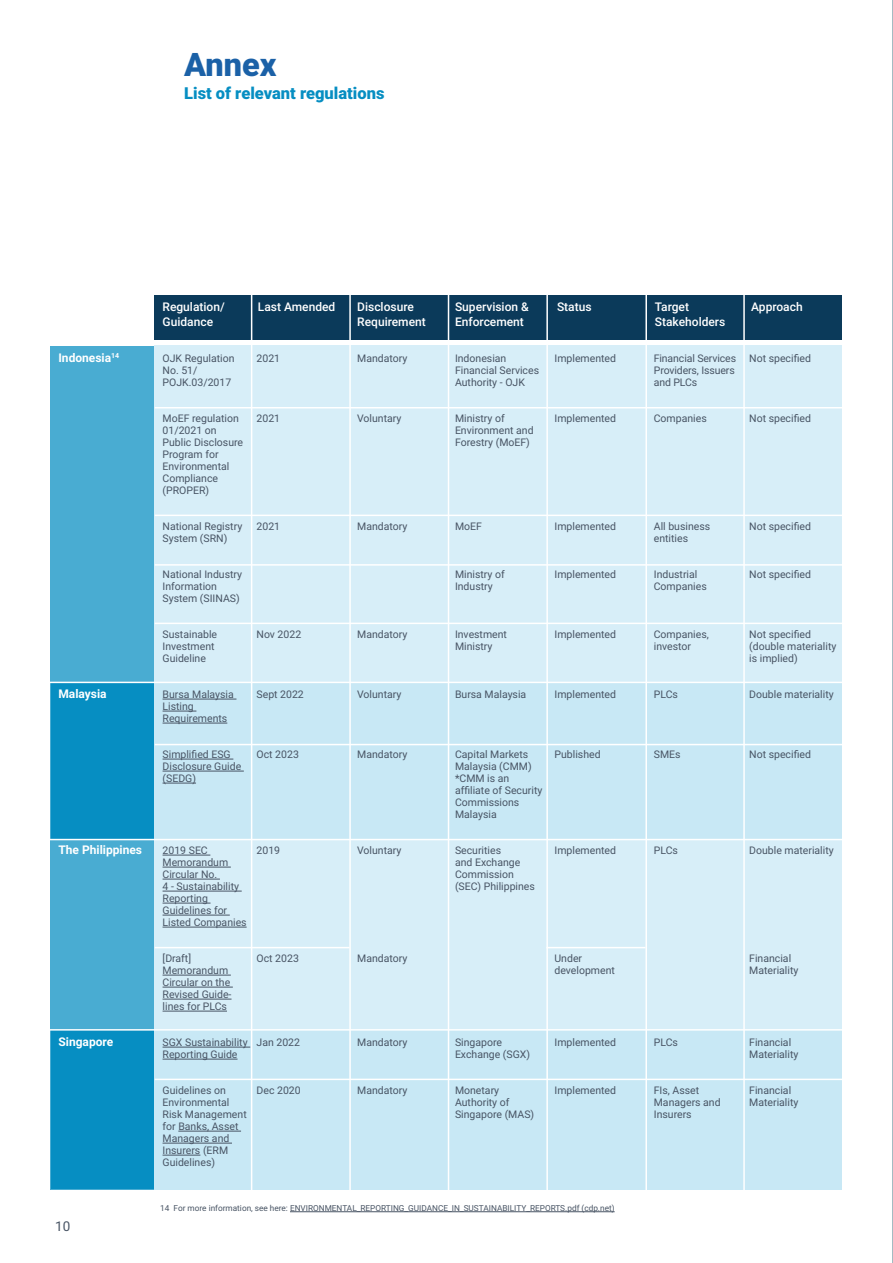
<style>
.page{position:relative;width:893px;height:1263px;background:#fff}
.page>*{position:absolute;margin:0;border:0;box-sizing:border-box;transform-origin:0 0}
.t1{font:900 32.4px "Roboto";color:#1b61a7}
.t2{font:900 16.5px "Roboto";color:#068ec2}
.t3{font:13.5px "Roboto";color:#485464}
.t4{font:500 12px/15px "Roboto";color:#fff}
.t5{font:700 12px "Roboto";color:#fff}
.t6{font:10.5px/12px "Roboto";color:#485464}
.t7{font:8.25px "Roboto";color:#485464}
</style>
<div class="page">
<div style="left:50px;top:346px;width:111px;height:843px;background:#49acd2"></div>
<div style="left:51px;top:682px;width:111px;height:156px;background:#068ec2"></div>
<div style="left:51px;top:1030px;width:111px;height:158px;background:#068ec2"></div>
<div style="left:154px;top:295px;width:688px;height:44px;background:#0b3a5a"></div>
<hr style="left:892px;top:0;width:1px;height:1263px;background:#a4bbc2">
<hr style="left:290px;top:1211px;width:325px;height:1px;background:#485464">
<div style="left:154px;top:346px;width:688px;height:730px;background:#d7eef8"></div>
<div style="left:154px;top:683px;width:688px;height:156px;background:#c8e8f5"></div>
<div style="left:154px;top:1030px;width:688px;height:159px;background:#c8e8f5"></div>
<hr style="left:163px;top:699px;width:73px;height:1px;background:#485464">
<hr style="left:163px;top:711px;width:33px;height:1px;background:#485464">
<hr style="left:163px;top:723px;width:64px;height:1px;background:#485464">
<hr style="left:163px;top:759px;width:70px;height:1px;background:#485464">
<hr style="left:163px;top:771px;width:81px;height:1px;background:#485464">
<hr style="left:163px;top:783px;width:33px;height:1px;background:#485464">
<hr style="left:163px;top:855px;width:47px;height:1px;background:#485464">
<hr style="left:163px;top:867px;width:68px;height:1px;background:#485464">
<hr style="left:163px;top:879px;width:57px;height:1px;background:#485464">
<hr style="left:163px;top:891px;width:79px;height:1px;background:#485464">
<hr style="left:163px;top:903px;width:48px;height:1px;background:#485464">
<hr style="left:163px;top:915px;width:67px;height:1px;background:#485464">
<hr style="left:163px;top:927px;width:84px;height:1px;background:#485464">
<hr style="left:163px;top:975px;width:68px;height:1px;background:#485464">
<hr style="left:163px;top:987px;width:70px;height:1px;background:#485464">
<hr style="left:163px;top:999px;width:69px;height:1px;background:#485464">
<hr style="left:163px;top:1011px;width:64px;height:1px;background:#485464">
<hr style="left:163px;top:1047px;width:87px;height:1px;background:#485464">
<hr style="left:163px;top:1059px;width:75px;height:1px;background:#485464">
<hr style="left:178px;top:1131px;width:63px;height:1px;background:#485464">
<hr style="left:163px;top:1143px;width:69px;height:1px;background:#485464">
<hr style="left:163px;top:1155px;width:37px;height:1px;background:#485464">
<hr style="left:155px;top:407px;width:689px;height:1px;background:#fff">
<hr style="left:155px;top:515px;width:689px;height:1px;background:#fff">
<hr style="left:155px;top:564px;width:689px;height:2px;background:#fff">
<hr style="left:155px;top:623px;width:689px;height:1px;background:#fff">
<hr style="left:42px;top:682px;width:802px;height:1px;background:#fff">
<hr style="left:155px;top:744px;width:689px;height:1px;background:#fff">
<hr style="left:43px;top:839px;width:801px;height:1px;background:#fff">
<hr style="left:155px;top:947px;width:195px;height:1px;background:#fff">
<hr style="left:546px;top:947px;width:99px;height:1px;background:#fff">
<hr style="left:41px;top:1029px;width:803px;height:1px;background:#fff">
<hr style="left:155px;top:1079px;width:689px;height:1px;background:#fff">
<hr style="left:251px;top:293px;width:1px;height:900px;background:#fff">
<hr style="left:349px;top:293px;width:2px;height:900px;background:#fff">
<hr style="left:448px;top:293px;width:1px;height:900px;background:#fff">
<hr style="left:546px;top:293px;width:2px;height:900px;background:#fff">
<hr style="left:645px;top:293px;width:2px;height:900px;background:#fff">
<hr style="left:743px;top:293px;width:2px;height:900px;background:#fff">
<h1 class="t1" style="left:184px;top:42px;width:94px">Annex</h1>
<h2 class="t2" style="left:184px;top:82px;width:202px">List of relevant regulations</h2>
<p class="t5" style="left:58px;top:349px;width:62px">Indonesia<sup>14</sup></p>
<p class="t5" style="left:58px;top:685px;width:50px">Malaysia</p>
<p class="t5" style="left:58px;top:841px;width:85px">The Philippines</p>
<p class="t5" style="left:58px;top:1033px;width:56px">Singapore</p>
<p class="t4" style="left:163px;top:299px;width:64px">Regulation/<br>Guidance</p>
<p class="t6" style="left:163px;top:352px;width:73px">OJK Regulation<br>No. 51/<br>POJK.03/2017</p>
<p class="t6" style="left:163px;top:412px;width:82px">MoEF regulation<br>01/2021 on<br>Public Disclosure<br>Program for<br>Environmental<br>Compliance (PROPER)</p>
<p class="t6" style="left:163px;top:520px;width:81px">National Registry<br>System (SRN)</p>
<p class="t6" style="left:163px;top:568px;width:81px">National Industry<br>Information<br>System (SIINAS)</p>
<p class="t6" style="left:163px;top:628px;width:56px">Sustainable<br>Investment<br>Guideline</p>
<p class="t6" style="left:163px;top:688px;width:73px">Bursa Malaysia<br>Listing<br>Requirements</p>
<p class="t6" style="left:163px;top:748px;width:80px">Simplified ESG<br>Disclosure Guide (SEDG)</p>
<p class="t6" style="left:163px;top:844px;width:86px">2019 SEC<br>Memorandum<br>Circular No.<br>4 - Sustainability<br>Reporting<br>Guidelines for<br>Listed Companies</p>
<p class="t6" style="left:163px;top:952px;width:70px">[Draft]<br>Memorandum<br>Circular on the<br>Revised Guide&shy;lines for PLCs</p>
<p class="t6" style="left:163px;top:1036px;width:87px">SGX Sustainability<br>Reporting Guide</p>
<p class="t6" style="left:163px;top:1084px;width:86px">Guidelines on<br>Environmental<br>Risk Management for Banks, Asset<br>Managers and<br>Insurers (ERM<br>Guidelines)</p>
<p class="t4" style="left:258px;top:299px;width:79px">Last Amended</p>
<p class="t4" style="left:357px;top:299px;width:70px">Disclosure<br>Requirement</p>
<p class="t4" style="left:455px;top:299px;width:75px">Supervision &amp;<br>Enforcement</p>
<p class="t4" style="left:557px;top:299px;width:36px">Status</p>
<p class="t4" style="left:655px;top:299px;width:72px">Target<br>Stakeholders</p>
<p class="t4" style="left:751px;top:299px;width:53px">Approach</p>
<p class="t6" style="left:257px;top:352px;width:25px">2021</p>
<p class="t6" style="left:257px;top:412px;width:25px">2021</p>
<p class="t6" style="left:357px;top:352px;width:52px">Mandatory</p>
<p class="t6" style="left:357px;top:412px;width:46px">Voluntary</p>
<p class="t6" style="left:455px;top:352px;width:86px">Indonesian<br>Financial Services<br>Authority - OJK</p>
<p class="t6" style="left:455px;top:412px;width:80px">Ministry of<br>Environment and<br>Forestry (MoEF)</p>
<p class="t6" style="left:554px;top:352px;width:63px">Implemented</p>
<p class="t6" style="left:554px;top:412px;width:63px">Implemented</p>
<p class="t6" style="left:654px;top:352px;width:84px">Financial Services<br>Providers, Issuers and PLCs</p>
<p class="t6" style="left:654px;top:412px;width:54px">Companies</p>
<p class="t6" style="left:749px;top:352px;width:63px">Not specified</p>
<p class="t6" style="left:749px;top:412px;width:63px">Not specified</p>
<p class="t6" style="left:257px;top:520px;width:25px">2021</p>
<p class="t6" style="left:257px;top:628px;width:46px">Nov 2022</p>
<p class="t6" style="left:257px;top:688px;width:49px">Sept 2022</p>
<p class="t6" style="left:357px;top:520px;width:52px">Mandatory</p>
<p class="t6" style="left:357px;top:628px;width:52px">Mandatory</p>
<p class="t6" style="left:357px;top:688px;width:46px">Voluntary</p>
<p class="t6" style="left:455px;top:520px;width:28px">MoEF</p>
<p class="t6" style="left:455px;top:568px;width:51px">Ministry of<br>Industry</p>
<p class="t6" style="left:455px;top:628px;width:54px">Investment<br>Ministry</p>
<p class="t6" style="left:455px;top:688px;width:73px">Bursa Malaysia</p>
<p class="t6" style="left:554px;top:520px;width:63px">Implemented</p>
<p class="t6" style="left:554px;top:568px;width:63px">Implemented</p>
<p class="t6" style="left:554px;top:628px;width:63px">Implemented</p>
<p class="t6" style="left:554px;top:688px;width:63px">Implemented</p>
<p class="t6" style="left:654px;top:520px;width:58px">All business entities</p>
<p class="t6" style="left:654px;top:568px;width:54px">Industrial<br>Companies</p>
<p class="t6" style="left:654px;top:628px;width:57px">Companies, investor</p>
<p class="t6" style="left:654px;top:688px;width:26px">PLCs</p>
<p class="t6" style="left:749px;top:520px;width:63px">Not specified</p>
<p class="t6" style="left:749px;top:568px;width:63px">Not specified</p>
<p class="t6" style="left:749px;top:628px;width:89px">Not specified (double materiality is implied)</p>
<p class="t6" style="left:749px;top:688px;width:86px">Double materiality</p>
<p class="t6" style="left:257px;top:748px;width:44px">Oct 2023</p>
<p class="t6" style="left:257px;top:844px;width:25px">2019</p>
<p class="t6" style="left:357px;top:748px;width:52px">Mandatory</p>
<p class="t6" style="left:357px;top:844px;width:46px">Voluntary</p>
<p class="t6" style="left:455px;top:748px;width:89px">Capital Markets<br>Malaysia (CMM) *CMM is an affiliate of Security<br>Commissions<br>Malaysia</p>
<p class="t6" style="left:455px;top:844px;width:81px">Securities<br>and Exchange<br>Commission (SEC) Philippines</p>
<p class="t6" style="left:554px;top:748px;width:48px">Published</p>
<p class="t6" style="left:554px;top:844px;width:63px">Implemented</p>
<p class="t6" style="left:654px;top:748px;width:28px">SMEs</p>
<p class="t6" style="left:654px;top:844px;width:26px">PLCs</p>
<p class="t6" style="left:749px;top:748px;width:63px">Not specified</p>
<p class="t6" style="left:749px;top:844px;width:86px">Double materiality</p>
<p class="t6" style="left:257px;top:952px;width:44px">Oct 2023</p>
<p class="t6" style="left:357px;top:952px;width:52px">Mandatory</p>
<p class="t6" style="left:554px;top:952px;width:62px">Under development</p>
<p class="t6" style="left:749px;top:952px;width:51px">Financial<br>Materiality</p>
<p class="t6" style="left:257px;top:1036px;width:45px">Jan 2022</p>
<p class="t6" style="left:257px;top:1084px;width:46px">Dec 2020</p>
<p class="t6" style="left:357px;top:1036px;width:52px">Mandatory</p>
<p class="t6" style="left:357px;top:1084px;width:52px">Mandatory</p>
<p class="t6" style="left:455px;top:1036px;width:77px">Singapore<br>Exchange (SGX)</p>
<p class="t6" style="left:455px;top:1084px;width:81px">Monetary<br>Authority of<br>Singapore (MAS)</p>
<p class="t6" style="left:554px;top:1036px;width:63px">Implemented</p>
<p class="t6" style="left:554px;top:1084px;width:63px">Implemented</p>
<p class="t6" style="left:654px;top:1036px;width:26px">PLCs</p>
<p class="t6" style="left:654px;top:1084px;width:68px">FIs, Asset<br>Managers and<br>Insurers</p>
<p class="t6" style="left:749px;top:1036px;width:51px">Financial<br>Materiality</p>
<p class="t6" style="left:749px;top:1084px;width:51px">Financial<br>Materiality</p>
<p class="t7" style="left:160px;top:1202px;width:456px">14 For more information, see here: ENVIRONMENTAL_REPORTING_GUIDANCE_IN_SUSTAINABILITY_REPORTS.pdf (cdp.net)</p>
<p class="t3" style="left:55px;top:1216px;width:17px">10</p>
</div>
